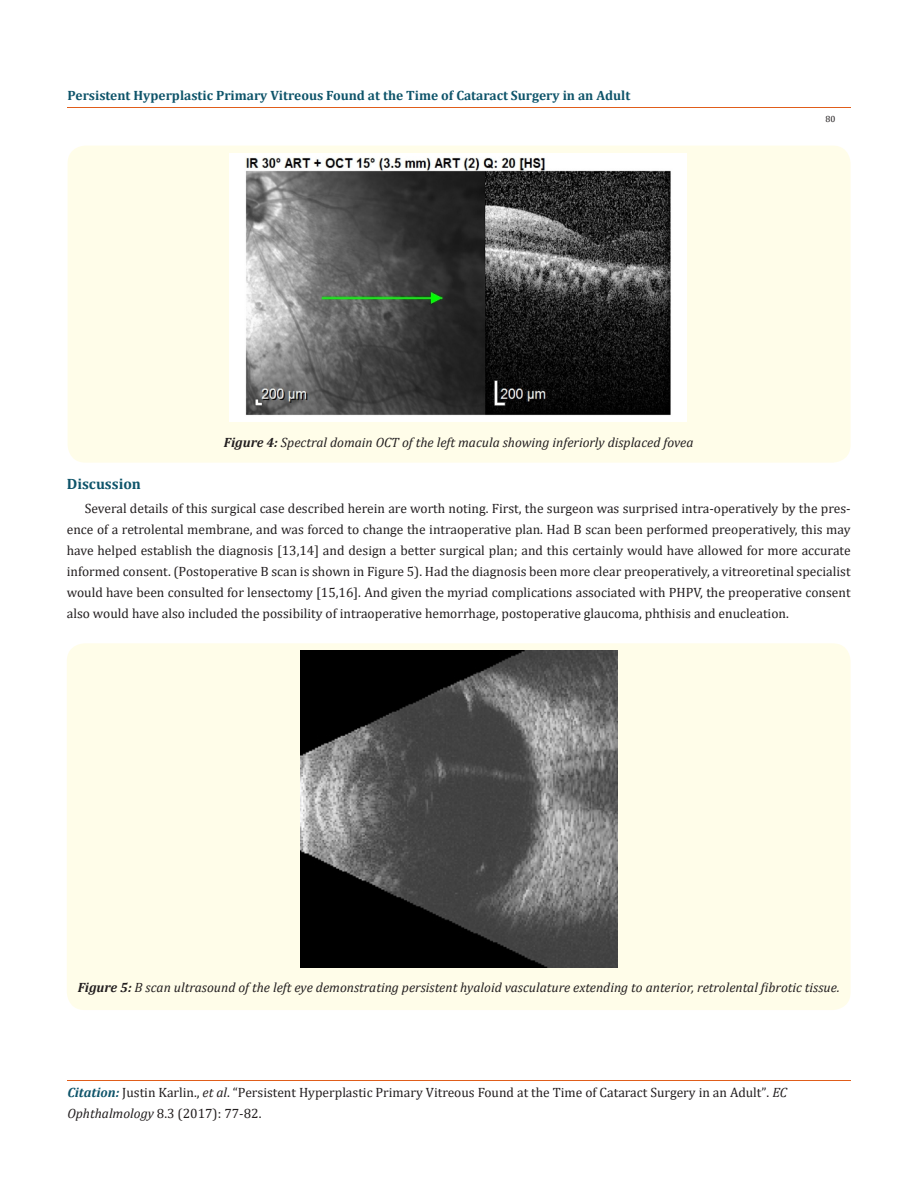
<style>
.page{position:relative;width:917px;height:1190px;background:#fff}
.page>*{position:absolute;margin:0;border:0;box-sizing:border-box;transform-origin:0 0}
.t1{font:700 15px "Cambria";color:#0e546a}
.t2{font:13.5px/21px "Cambria";color:#231f20}
.t3{font:italic 13.5px "Cambria";color:#231f20}
.t4{font:700 13.5px "Cambria";color:#0e546a}
.t5{font:9px "Cambria";color:#231f20}
.s1{font-weight:700}
.s2{font-weight:700;font-style:italic;color:#0e546a}
.s3{font-style:italic}
.s4{font-size:13.35px}
</style>
<div class="page">
<hr style="left:67px;top:107px;width:783px;height:1px;background:#e05d1a">
<hr style="left:67px;top:1080px;width:783px;height:1px;background:#e05d1a">
<div style="left:68px;top:146px;width:782px;height:316px;background:#fffde9;border-radius:18px"></div>
<img style="left:230px;top:153px;width:456px;height:269px">
<div style="left:67px;top:643px;width:783px;height:367px;background:#fffde9;border-radius:18px"></div>
<img style="left:301px;top:651px;width:317px;height:316px">
<p class="t4" style="left:68px;top:86px;width:564px">Persistent Hyperplastic Primary Vitreous Found at the Time of Cataract Surgery in an Adult</p>
<p class="t3" style="left:224px;top:433px;width:471px"><span class="s1">Figure 4:</span> Spectral domain OCT of the left macula showing inferiorly displaced fovea</p>
<p class="t5" style="left:825px;top:114px;width:11px">80</p>
<p class="t1" style="left:67px;top:473px;width:76px">Discussion</p>
<p class="t2" style="left:67px;top:498px;width:785px;text-align:justify;text-indent:18px">Several details of this surgical case described herein are worth noting. First, the surgeon was surprised intra-operatively by the pres&shy;ence of a retrolental membrane, and was forced to change the intraoperative plan. Had B scan been performed preoperatively, this may have helped establish the diagnosis [13,14] and design a better surgical plan; and this certainly would have allowed for more accurate informed consent. (Postoperative B scan is shown in Figure 5). Had the diagnosis been more clear preoperatively, a vitreoretinal specialist would have been consulted for lensectomy [15,16]. And given the myriad complications associated with PHPV, the preoperative consent also would have also included the possibility of intraoperative hemorrhage, postoperative glaucoma, phthisis and enucleation.</p>
<p class="t3" style="left:78px;top:977px;width:763px"><span class="s1">Figure 5:</span> B scan ultrasound of the left eye demonstrating persistent hyaloid vasculature extending to anterior, retrolental fibrotic tissue.</p>
<p class="t2" style="left:67px;top:1082px;width:721px"><span class="s2">Citation:</span> Justin Karlin., <span class="s3">et al</span>. “Persistent Hyperplastic Primary Vitreous Found at the Time of Cataract Surgery in an Adult”<span class="s4">.</span> <span class="s3">EC<br>Ophthalmology</span> <span class="s4">8</span>.3 (2017): 77-82.</p>
</div>
